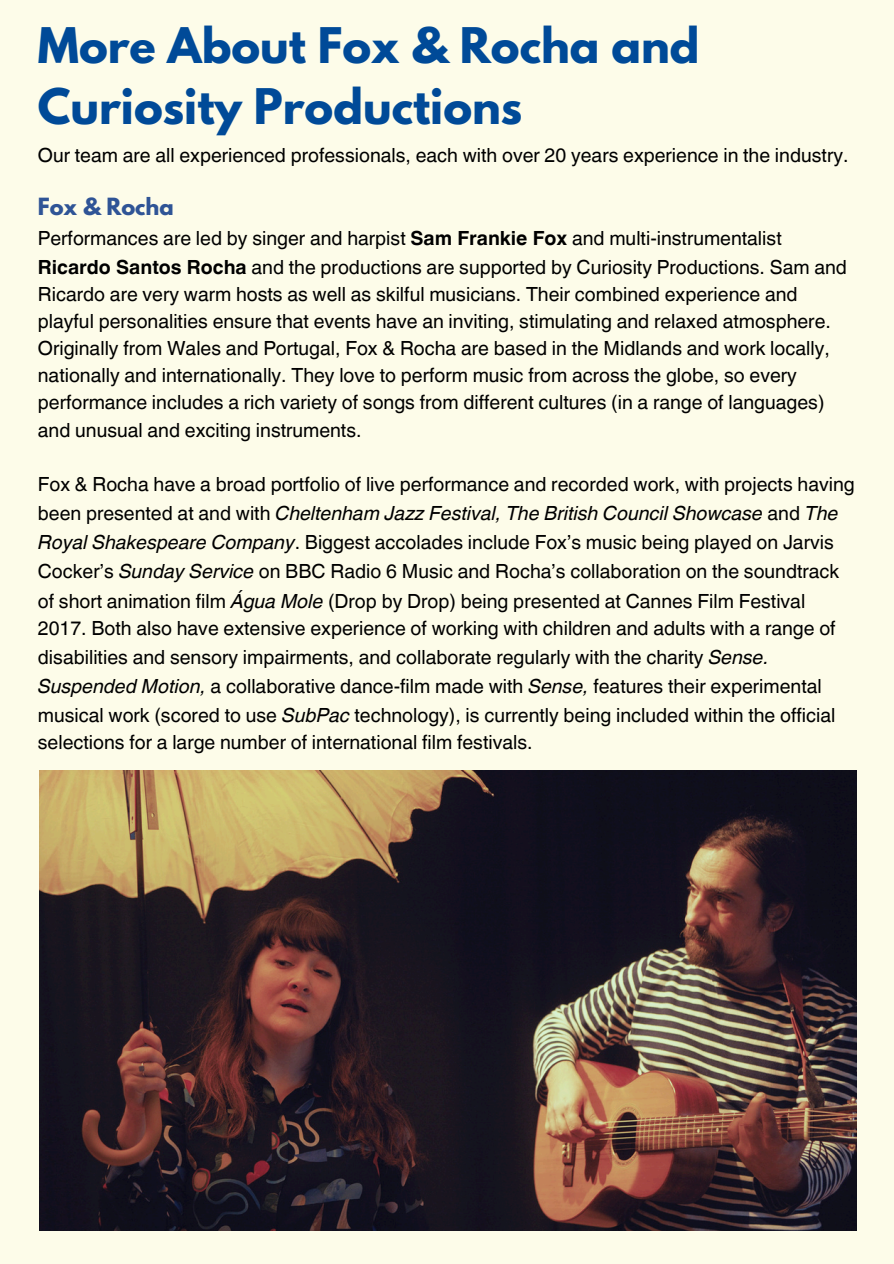
<style>
.page{position:relative;width:894px;height:1264px;background:#fff}
.page>*{position:absolute;margin:0;border:0;box-sizing:border-box;transform-origin:0 0}
.t1{font:700 43.5px/60.8px "League Spartan";color:#004a98}
.t2{font:700 21px "League Spartan";color:#2f5496}
.t3{font:19.5px/29.2px "Helvetica World";color:#000}
.s1{font-weight:700}
.s2{font-style:italic}
</style>
<div class="page">
<div style="left:0;top:0;width:893px;height:1263px;background:#fdfce9"></div>
<img style="left:40px;top:770px;width:815px;height:459px">
<h1 class="t1" style="left:38px;top:20px;width:663px">More About Fox &amp; Rocha and<br>Curiosity Productions</h1>
<h1 class="t3" style="left:38px;top:140px;width:811px">Our team are all experienced professionals, each with over 20 years experience in the industry.</h1>
<h1 class="t2" style="left:38px;top:196px;width:137px">Fox &amp; Rocha</h1>
<h1 class="t3" style="left:38px;top:224px;width:810px">Performances are led by singer and harpist <span class="s1">Sam Frankie Fox</span> and multi-instrumentalist<br><span class="s1">Ricardo Santos Rocha</span> and the productions are supported by Curiosity Productions. Sam and</h1>
<h1 class="t3" style="left:38px;top:281px;width:794px;line-height:27px">Ricardo are very warm hosts as well as skilful musicians. Their combined experience and playful personalities ensure that events have an inviting, stimulating and relaxed atmosphere.<br>Originally from Wales and Portugal, Fox &amp; Rocha are based in the Midlands and work locally, nationally and internationally. They love to perform music from across the globe, so every performance includes a rich variety of songs from different cultures (in a range of languages) and unusual and exciting instruments.</h1>
<h1 class="t3" style="left:38px;top:469px;width:818px">Fox &amp; Rocha have a broad portfolio of live performance and recorded work, with projects having been presented at and with <span class="s2">Cheltenham Jazz Festival, The British Council Showcase</span> and <span class="s2">The Royal Shakespeare Company</span>. Biggest accolades include Fox’s music being played on Jarvis Cocker’s <span class="s2">Sunday Service</span> on BBC Radio 6 Music and Rocha’s collaboration on the soundtrack of short animation film <span class="s2">Água Mole</span> (Drop by Drop) being presented at Cannes Film Festival</h1>
<h1 class="t3" style="left:38px;top:613px;width:799px">2017. Both also have extensive experience of working with children and adults with a range of disabilities and sensory impairments, and collaborate regularly with the charity <span class="s2">Sense.<br>Suspended Motion,</span> a collaborative dance-film made with <span class="s2">Sense,</span> features their experimental musical work (scored to use <span class="s2">SubPac</span> technology), is currently being included within the official</h1>
<h1 class="t3" style="left:38px;top:728px;width:496px">selections for a large number of international film festivals.</h1>
</div>
